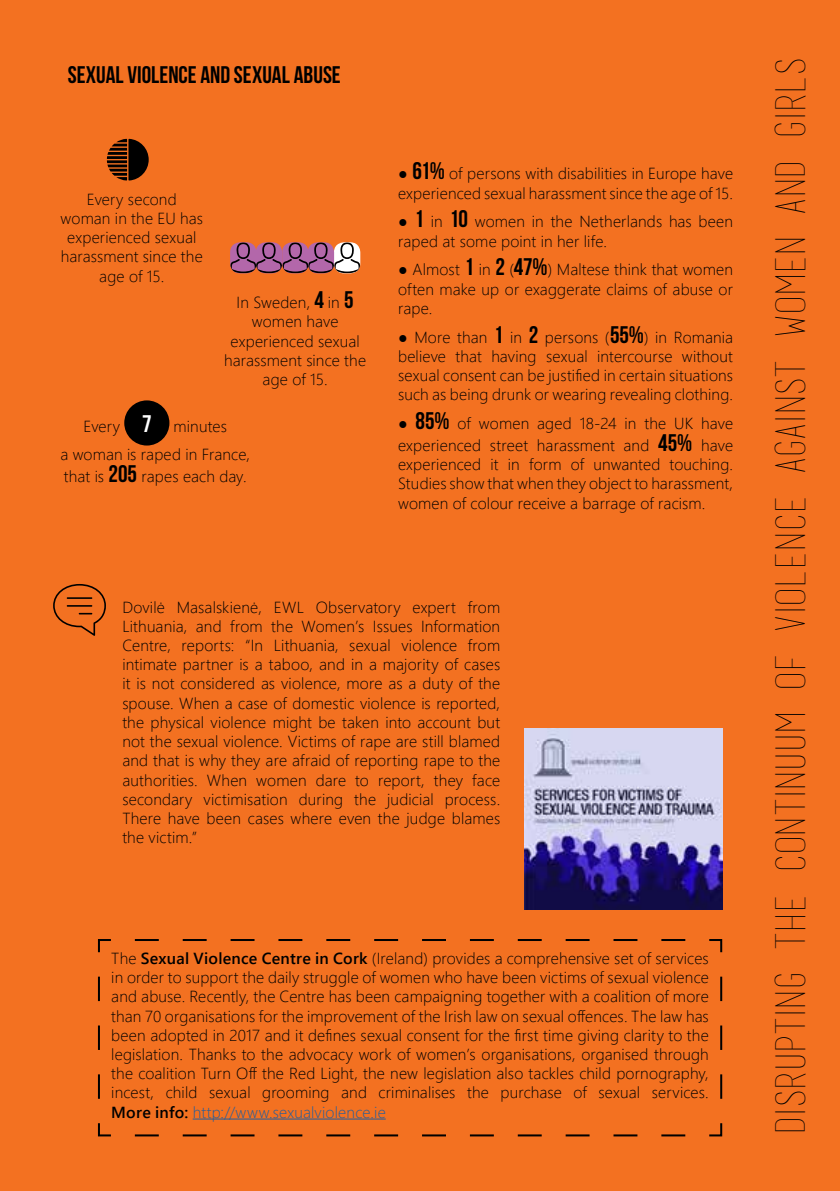
<style>
.page{position:relative;width:840px;height:1191px;background:#fff}
.page>*{position:absolute;margin:0;border:0;box-sizing:border-box;transform-origin:0 0}
.t1{font:41px "basictitlefont";letter-spacing:-.035em;color:#000}
.t2{font:24px "Bebas Neue";color:#000}
.t3{font:300 16px/19.2px "Segoe UI";letter-spacing:.01em;color:#000;text-align:justify}
.s1{font-family:"Bebas Neue";font-weight:400;font-size:24px}
.s2{font-family:"Bebas Neue";font-weight:400;font-size:24px;color:#fff}
.s3{font-weight:600}
.s4{color:#215e9e}
</style>
<div class="page">
<div style="left:0;top:0;width:839px;height:1191px;background:#f37121"></div>
<div style="left:97px;top:938px;width:625px;height:199px;background:#f37121"></div>
<svg style="left:53px;top:584px;width:53px;height:52px;background:#d3621c"></svg>
<svg style="left:230px;top:242px;width:130px;height:31px;background:#a26a89"></svg>
<div style="left:125px;top:401px;width:43px;height:43px;background:#000;border-radius:50%"></div>
<div style="left:124px;top:400px;width:45px;height:45px;border:2px solid #000;border-radius:50%"></div>
<img style="left:524px;top:728px;width:197px;height:181px">
<svg style="left:107px;top:139px;width:42px;height:41px;background:#58280b"></svg>
<h2 class="t2" style="left:68px;top:62px;width:274px">SEXUAL VIOLENCE AND SEXUAL ABUSE</h2>
<p class="t3" style="left:61px;top:188px;width:144px;text-align:center">Every second woman in the EU has experienced sexual harassment since the age of 15.</p>
<p class="t3" style="left:224px;top:291px;width:143px;text-align:center">In Sweden, <span class="s1">4</span> in <span class="s1">5 </span>women have experienced sexual harassment since the age of 15.</p>
<p class="t3" style="left:83px;top:415px;width:70px">Every <span class="s2">7</span></p>
<p class="t3" style="left:60px;top:410px;width:191px;line-height:28px;text-indent:113px">minutes<br>a woman is raped in France,</p>
<p class="t3" style="left:64px;top:465px;width:184px">that is <span class="s1">205</span> rapes each day.</p>
<p class="t3" style="left:398px;top:162px;width:336px">● <span class="s1">61%</span> of persons with disabilities in Europe have experienced sexual harassment since the age of 15.</p>
<p class="t3" style="left:398px;top:210px;width:336px">● <span class="s1">1</span> in <span class="s1">10</span> women in the Netherlands has been raped at some point in her life.</p>
<p class="t3" style="left:398px;top:258px;width:336px">● Almost <span class="s1">1</span> in <span class="s1">2</span> (<span class="s1">47%</span>) Maltese think that women often make up or exaggerate claims of abuse or rape.</p>
<p class="t3" style="left:398px;top:326px;width:336px">● More than <span class="s1">1</span> in <span class="s1">2</span> persons (<span class="s1">55%</span>) in Romania believe that having sexual intercourse without sexual consent can be justified in certain situations such as being drunk or wearing revealing clothing.</p>
<p class="t3" style="left:398px;top:411px;width:336px;line-height:22px">● <span class="s1">85%</span> of women aged 18-24 in the UK have experienced street harassment and <span class="s1">45%</span> have</p>
<p class="t3" style="left:398px;top:453px;width:336px">experienced it in form of unwanted touching.<br>Studies show that when they object to harassment, women of colour receive a barrage of racism.</p>
<p class="t3" style="left:122px;top:596px;width:379px">Dovilė Masalskienė, EWL Observatory expert from Lithuania, and from the Women’s Issues Information Centre, reports: “In Lithuania, sexual violence from intimate partner is a taboo, and in a majority of cases it is not considered as violence, more as a duty of the spouse. When a case of domestic violence is reported, the physical violence might be taken into account but not the sexual violence. Victims of rape are still blamed and that is why they are afraid of reporting rape to the authorities. When women dare to report, they face secondary victimisation during the judicial process.<br>There have been cases where even the judge blames the victim.”</p>
<p class="t3" style="left:111px;top:947px;width:598px">The <span class="s3">Sexual Violence Centre in Cork</span> (Ireland) provides a comprehensive set of services in order to support the daily struggle of women who have been victims of sexual violence and abuse. Recently, the Centre has been campaigning together with a coalition of more than 70 organisations for the improvement of the Irish law on sexual offences. The law has been adopted in 2017 and it defines sexual consent for the first time giving clarity to the legislation. Thanks to the advocacy work of women’s organisations, organised through the coalition Turn Off the Red Light, the new legislation also tackles child pornography, incest, child sexual grooming and criminalises the purchase of sexual services.<br><span class="s3">More info:</span> <span class="s4">http://www.sexualviolence.ie</span></p>
<h1 class="t1" style="left:767px;top:1134px;width:1079px;rotate:-90deg">Disrupting the continuum of violence against women and girls</h1>
</div>
